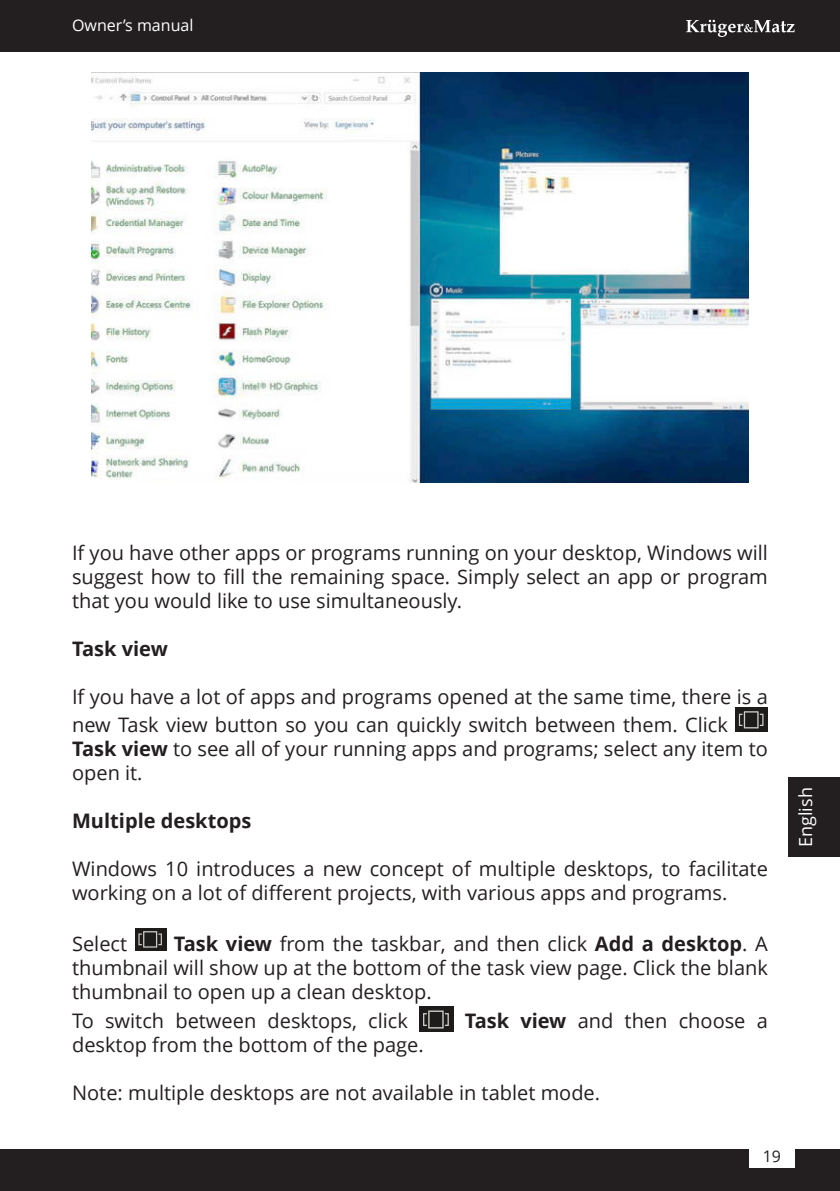
<style>
.page{position:relative;width:840px;height:1191px;background:#fff}
.page>*{position:absolute;margin:0;border:0;box-sizing:border-box;transform-origin:0 0}
.t1{font:20px/24px "Open Sans";color:#231f20}
.t2{font:700 20px "Open Sans";color:#231f20}
.t3{font:18px "Open Sans";color:#fff}
.t4{font:16px "Open Sans";color:#fff}
.t5{font:16px "Open Sans";color:#231f20}
.s1{font-weight:700}
</style>
<div class="page">
<div style="left:0;top:1149px;width:839px;height:42px;background:#231f20"></div>
<div style="left:0;top:0;width:839px;height:51px;background:#231f20"></div>
<svg style="left:686px;top:20px;width:108px;height:17px"></svg>
<div style="left:748px;top:1144px;width:46px;height:24px;background:#fff"></div>
<div style="left:788px;top:777px;width:51px;height:80px;background:#231f20"></div>
<div style="left:135px;top:927px;width:31px;height:23px;background:#1e1c1a"></div>
<svg style="left:138px;top:931px;width:24px;height:16px"></svg>
<div style="left:419px;top:1006px;width:34px;height:25px;background:#1e1c1a"></div>
<svg style="left:423px;top:1010px;width:25px;height:18px"></svg>
<div style="left:734px;top:707px;width:33px;height:24px;background:#1e1c1a"></div>
<svg style="left:738px;top:711px;width:25px;height:17px"></svg>
<img style="left:92px;top:72px;width:655px;height:410px">
<p class="t4" style="left:72px;top:18px;width:123px">Owner’s manual</p>
<p class="t1" style="left:72px;top:542px;width:697px;text-align:justify">If you have other apps or programs running on your desktop, Windows will suggest how to fill the remaining space. Simply select an app or program that you would like to use simultaneously.</p>
<p class="t2" style="left:72px;top:640px;width:97px">Task view</p>
<p class="t1" style="left:72px;top:684px;width:697px;line-height:28px">If you have a lot of apps and programs opened at the same time, there is a new Task view button so you can quickly switch between them. Click</p>
<p class="t1" style="left:72px;top:738px;width:697px"><span class="s1">Task view</span> to see all of your running apps and programs; select any item to open it.</p>
<p class="t2" style="left:72px;top:812px;width:181px">Multiple desktops</p>
<p class="t1" style="left:72px;top:858px;width:697px">Windows 10 introduces a new concept of multiple desktops, to facilitate working on a lot of different projects, with various apps and programs.</p>
<p class="t1" style="left:72px;top:933px;width:57px">Select</p>
<p class="t1" style="left:72px;top:933px;width:697px;text-align:justify;text-indent:102px"><span class="s1">Task view</span> from the taskbar, and then click <span class="s1">Add a desktop</span>. A thumbnail will show up at the bottom of the task view page. Click the blank thumbnail to open up a clean desktop.</p>
<p class="t1" style="left:72px;top:1010px;width:337px">To switch between desktops, click</p>
<p class="t1" style="left:464px;top:1010px;width:304px"><span class="s1">Task view</span> and then choose a</p>
<p class="t1" style="left:72px;top:1034px;width:353px">desktop from the bottom of the page.</p>
<p class="t1" style="left:72px;top:1082px;width:529px">Note: multiple desktops are not available in tablet mode.</p>
<p class="t3" style="left:797px;top:847px;width:61px;rotate:-90deg">English</p>
<p class="t5" style="left:762px;top:1149px;width:20px">19</p>
</div>
